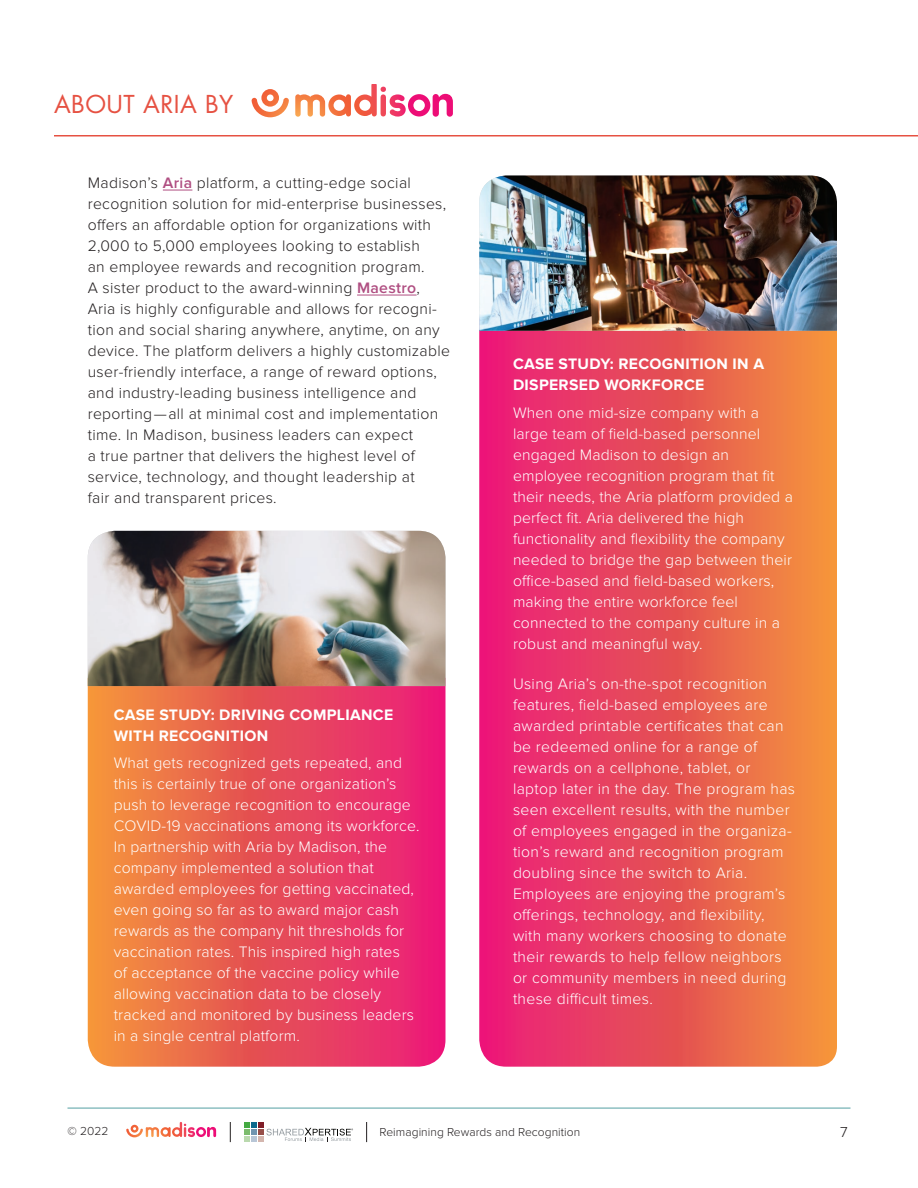
<style>
.page{position:relative;width:918px;height:1188px;background:#fff}
.page>*{position:absolute;margin:0;border:0;box-sizing:border-box;transform-origin:0 0}
.t1{font:24px "Futura Std";letter-spacing:.02em;color:#e65142}
.t2{font:300 15.75px/21px "Proxima Nova";letter-spacing:.01em;color:#fff}
.t3{font:300 15.75px/21px "Proxima Nova";letter-spacing:.02em;color:#231f20}
.t4{font:700 15.75px/21px "Proxima Nova";letter-spacing:.02em;color:#fff}
.t5{font:300 15px "Proxima Nova";color:#231f20}
.t6{font:300 12px "Proxima Nova";letter-spacing:.005em;color:#231f20}
.s1{font-weight:600;color:#b04f82}
</style>
<div class="page">
<hr style="left:68px;top:1108px;width:782px;height:1px;background:#549fa2">
<svg style="left:245px;top:1123px;width:108px;height:18px"></svg>
<svg style="left:126px;top:1122px;width:90px;height:15px"></svg>
<svg style="left:230px;top:1122px;width:1px;height:20px"></svg>
<svg style="left:366px;top:1122px;width:1px;height:20px"></svg>
<svg style="left:88px;top:686px;width:358px;height:381px;background:#ea5358"></svg>
<svg style="left:479px;top:331px;width:358px;height:736px;background:#ea5358"></svg>
<svg style="left:252px;top:89px;width:37px;height:28px"></svg>
<svg style="left:295px;top:84px;width:158px;height:33px"></svg>
<hr style="left:54px;top:135px;width:864px;height:1px;background:#e65142">
<svg style="left:163px;top:190px;width:29px;height:1px"></svg>
<hr style="left:357px;top:295px;width:60px;height:1px;background:#b04f82">
<img style="left:479px;top:176px;width:358px;height:155px">
<img style="left:88px;top:531px;width:358px;height:155px">
<h1 class="t1" style="left:54px;top:89px;width:181px">ABOUT ARIA BY</h1>
<p class="t3" style="left:88px;top:172px;width:364px">Madison’s <span class="s1">Aria</span> platform, a cutting-edge social recognition solution for mid-enterprise businesses, offers an affordable option for organizations with 2,000 to 5,000 employees looking to establish<br>an employee rewards and recognition program.<br>A sister product to the award-winning <span class="s1">Maestro</span>, Aria is highly configurable and allows for recogni&shy;tion and social sharing anywhere, anytime, on any device. The platform delivers a highly customizable user-friendly interface, a range of reward options, and industry-leading business intelligence and reporting—all at minimal cost and implementation time. In Madison, business leaders can expect<br>a true partner that delivers the highest level of service, technology, and thought leadership at<br>fair and transparent prices.</p>
<p class="t4" style="left:114px;top:704px;width:281px">CASE STUDY: DRIVING COMPLIANCE<br>WITH RECOGNITION</p>
<p class="t2" style="left:114px;top:753px;width:307px">What gets recognized gets repeated, and this is certainly true of one organization’s push to leverage recognition to encourage COVID-19 vaccinations among its workforce.<br>In partnership with Aria by Madison, the company implemented a solution that awarded employees for getting vaccinated, even going so far as to award major cash rewards as the company hit thresholds for vaccination rates. This inspired high rates<br>of acceptance of the vaccine policy while allowing vaccination data to be closely tracked and monitored by business leaders in a single central platform.</p>
<p class="t4" style="left:513px;top:354px;width:253px">CASE STUDY: RECOGNITION IN A<br>DISPERSED WORKFORCE</p>
<p class="t2" style="left:513px;top:403px;width:281px">When one mid-size company with a large team of field-based personnel engaged Madison to design an employee recognition program that fit their needs, the Aria platform provided a perfect fit. Aria delivered the high functionality and flexibility the company needed to bridge the gap between their office-based and field-based workers, making the entire workforce feel connected to the company culture in a robust and meaningful way.</p>
<p class="t2" style="left:513px;top:673px;width:284px">Using Aria’s on-the-spot recognition features, field-based employees are awarded printable certificates that can be redeemed online for a range of rewards on a cellphone, tablet, or laptop later in the day. The program has seen excellent results, with the number of employees engaged in the organiza&shy;tion’s reward and recognition program doubling since the switch to Aria.<br>Employees are enjoying the program’s offerings, technology, and flexibility, with many workers choosing to donate their rewards to help fellow neighbors or community members in need during these difficult times.</p>
<p class="t6" style="left:68px;top:1124px;width:42px">© 2022</p>
<p class="t6" style="left:380px;top:1125px;width:202px">Reimagining Rewards and Recognition</p>
<p class="t5" style="left:840px;top:1124px;width:9px">7</p>
</div>
